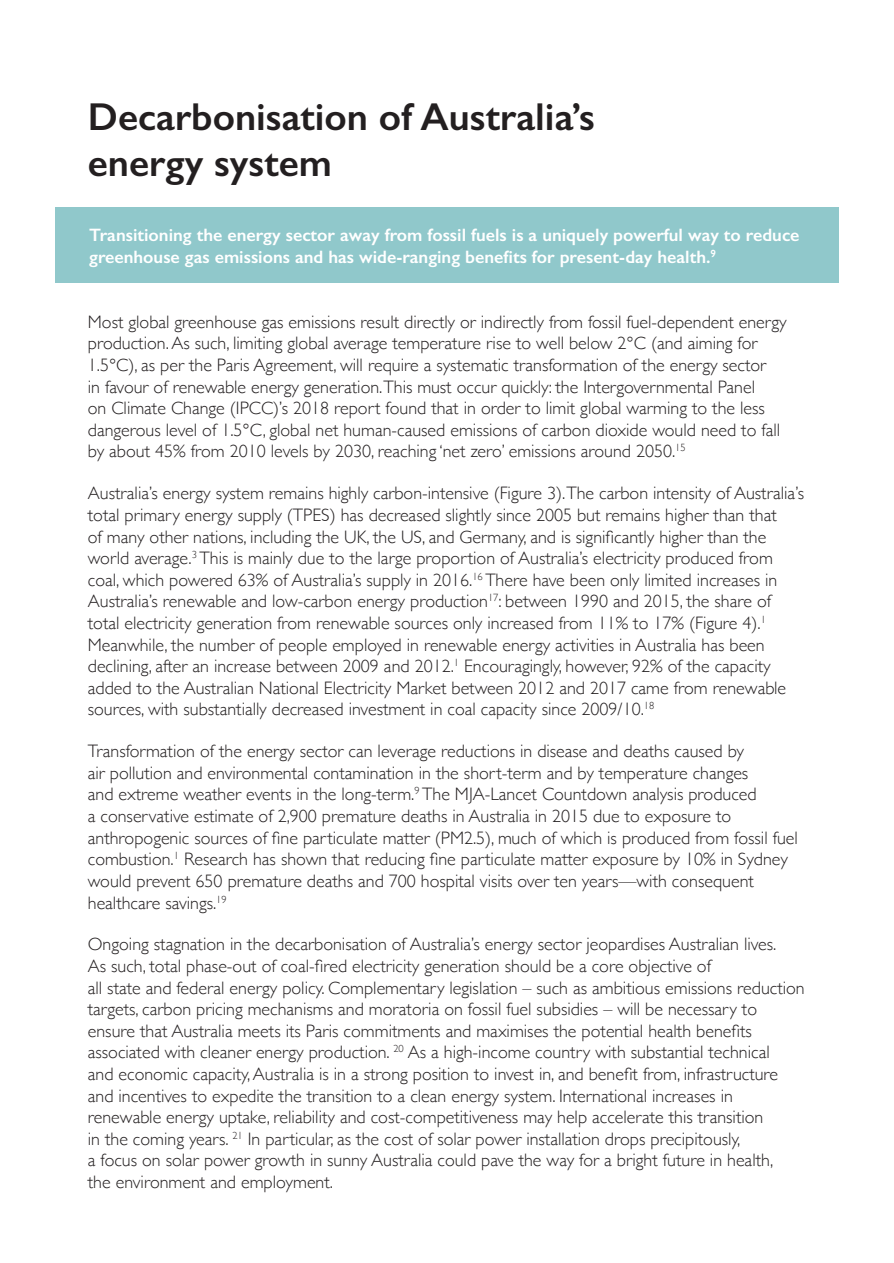
<style>
.page{position:relative;width:894px;height:1263px;background:#fff}
.page>*{position:absolute;margin:0;border:0;box-sizing:border-box;transform-origin:0 0}
.t1{font:600 39px/46.8px "Gill Sans";color:#231f20}
.t2{font:300 18px/21.6px "Gill Sans";color:#231f20}
.t3{font:600 18px/21.6px "Gill Sans";color:#fff}
</style>
<div class="page">
<div style="left:55px;top:208px;width:783px;height:75px;background:#90c8cb"></div>
<h1 class="t1" style="left:88px;top:93px;width:508px">Decarbonisation of Australia’s energy system</h1>
<p class="t3" style="left:89px;top:224px;width:711px">Transitioning the energy sector away from fossil fuels is a uniquely powerful way to reduce greenhouse gas emissions and has wide-ranging benefits for present-day health.<sup>9</sup></p>
<p class="t2" style="left:88px;top:310px;width:700px">Most global greenhouse gas emissions result directly or indirectly from fossil fuel-dependent energy production. As such, limiting global average temperature rise to well below 2°C (and aiming for 1.5°C), as per the Paris Agreement, will require a systematic transformation of the energy sector<br>in favour of renewable energy generation.This must occur quickly: the Intergovernmental Panel<br>on Climate Change (IPCC)’s 2018 report found that in order to limit global warming to the less dangerous level of 1.5°C, global net human-caused emissions of carbon dioxide would need to fall by about 45% from 2010 levels by 2030, reaching ‘net zero’ emissions around 2050.<sup>15</sup></p>
<p class="t2" style="left:88px;top:482px;width:717px">Australia’s energy system remains highly carbon-intensive (Figure 3).The carbon intensity of Australia’s total primary energy supply (TPES) has decreased slightly since 2005 but remains higher than that<br>of many other nations, including the UK, the US, and Germany, and is significantly higher than the world average.<sup>3</sup> This is mainly due to the large proportion of Australia’s electricity produced from coal, which powered 63% of Australia’s supply in 2016.<sup>16</sup> There have been only limited increases in Australia’s renewable and low-carbon energy production<sup>17</sup>: between 1990 and 2015, the share of total electricity generation from renewable sources only increased from 11% to 17% (Figure 4).<sup>1<br></sup>Meanwhile, the number of people employed in renewable energy activities in Australia has been declining, after an increase between 2009 and 2012.<sup>1</sup> Encouragingly, however, 92% of the capacity added to the Australian National Electricity Market between 2012 and 2017 came from renewable sources, with substantially decreased investment in coal capacity since 2009/10.<sup>18</sup></p>
<p class="t2" style="left:88px;top:739px;width:711px">Transformation of the energy sector can leverage reductions in disease and deaths caused by<br>air pollution and environmental contamination in the short-term and by temperature changes<br>and extreme weather events in the long-term.<sup>9</sup> The MJA-Lancet Countdown analysis produced<br>a conservative estimate of 2,900 premature deaths in Australia in 2015 due to exposure to anthropogenic sources of fine particulate matter (PM2.5), much of which is produced from fossil fuel combustion.<sup>1</sup> Research has shown that reducing fine particulate matter exposure by 10% in Sydney would prevent 650 premature deaths and 700 hospital visits over ten years—with consequent healthcare savings.<sup>19</sup></p>
<p class="t2" style="left:88px;top:932px;width:718px">Ongoing stagnation in the decarbonisation of Australia’s energy sector jeopardises Australian lives.<br>As such, total phase-out of coal-fired electricity generation should be a core objective of<br>all state and federal energy policy. Complementary legislation – such as ambitious emissions reduction targets, carbon pricing mechanisms and moratoria on fossil fuel subsidies – will be necessary to ensure that Australia meets its Paris commitments and maximises the potential health benefits associated with cleaner energy production. <sup>20</sup> As a high-income country with substantial technical<br>and economic capacity, Australia is in a strong position to invest in, and benefit from, infrastructure and incentives to expedite the transition to a clean energy system. International increases in renewable energy uptake, reliability and cost-competitiveness may help accelerate this transition<br>in the coming years. <sup>21</sup> In particular, as the cost of solar power installation drops precipitously,<br>a focus on solar power growth in sunny Australia could pave the way for a bright future in health,<br>the environment and employment.</p>
</div>
